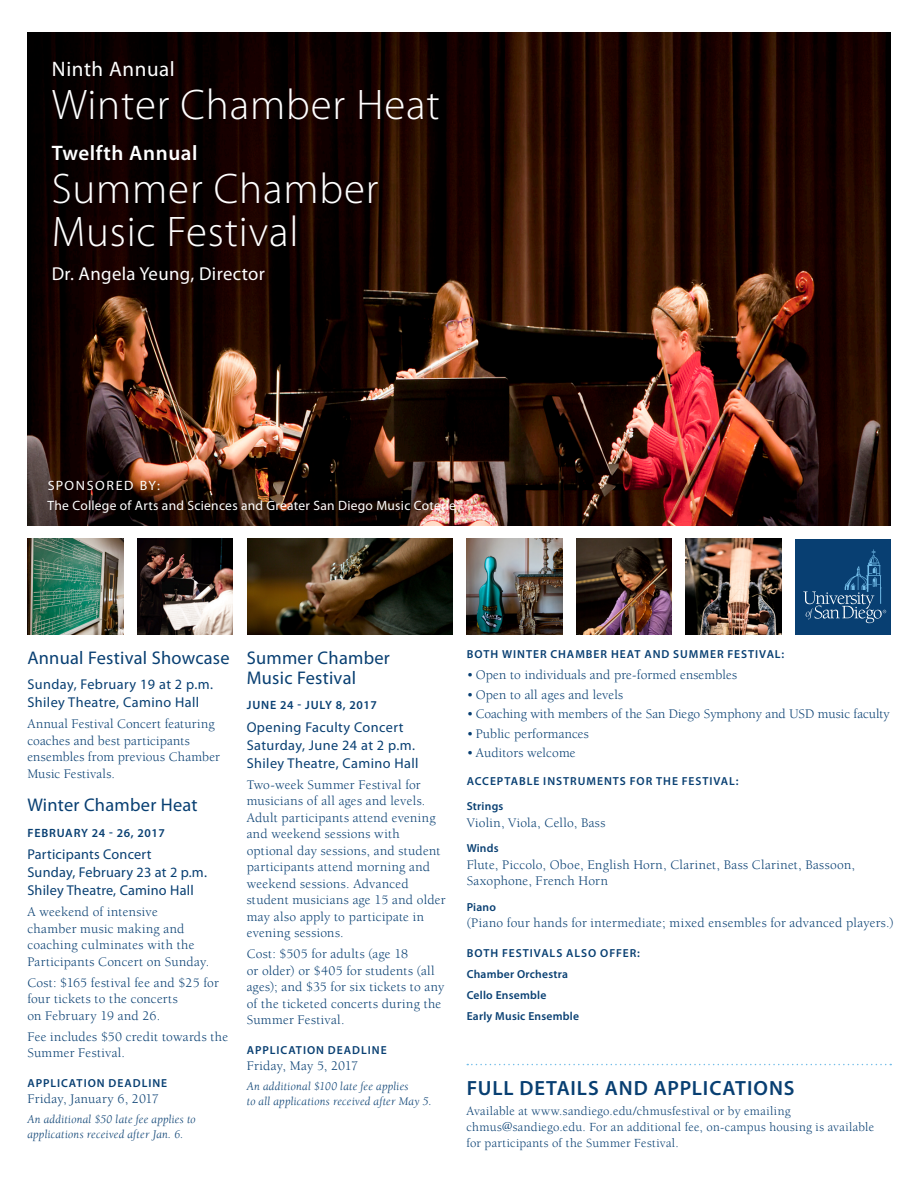
<style>
.page{position:relative;width:918px;height:1188px;background:#fff}
.page>*{position:absolute;margin:0;border:0;box-sizing:border-box;transform-origin:0 0}
.Chamber_Titles__Summ{font:300 43.05px/43px "Myriad Pro";letter-spacing:.02em;color:#fff}
.Chamber_Title__winte{font:300 43.05px "Myriad Pro";letter-spacing:.02em;color:#fff}
.Annual_title{font:600 21px "Myriad Pro";letter-spacing:.03em;color:#fff}
.Annual_title-2{font:21px "Myriad Pro";letter-spacing:.03em;color:#fff}
.sub-heads_copy_no{font:600 20.7px "Myriad Pro";letter-spacing:.045em;color:#083f72}
.Dr__Angela_Yeung{font:18.75px "Myriad Pro";letter-spacing:.02em;color:#fff}
.t1{font:18.3px/20.2px "Myriad Pro";letter-spacing:.015em;color:#083f72}
.time_and_place{font:14.25px/18px "Myriad Pro";letter-spacing:.03em;color:#083f72}
.Body_paragraph{font:13.5px/16.5px "Berkeley Std";letter-spacing:.015em;color:#083f72}
.Sponsored_by_on_Flye{font:13.5px/19.5px "Myriad Pro";letter-spacing:.02em;color:#fff;scale:1.04 1}
.website{font:12.75px/15.8px "Berkeley Std";letter-spacing:.025em;color:#083f72}
.Body_paragraph-2{font:italic 12px/15px "Berkeley Std";letter-spacing:.02em;color:#083f72}
.time_and_place-2{font:600 12px "Myriad Pro";letter-spacing:.05em;color:#083f72}
.sub-heads_copy_no-2{font:600 11.7px "Myriad Pro";letter-spacing:.085em;color:#083f72}
.music_instruments{font:600 11.7px "Myriad Pro";letter-spacing:.02em;color:#083f72}
.Body_paragraph-3{font:600 11.7px "Myriad Pro";letter-spacing:.085em;color:#083f72}
</style>
<div class="page">
<svg style="left:467px;top:1064px;width:424px;height:1px"></svg>
<img style="left:27px;top:32px;width:864px;height:493px">
<div style="left:796px;top:539px;width:95px;height:95px;background:#083f72"></div>
<svg style="left:803px;top:549px;width:83px;height:74px"></svg>
<img style="left:686px;top:539px;width:96px;height:95px">
<img style="left:576px;top:539px;width:96px;height:95px">
<img style="left:247px;top:539px;width:206px;height:95px">
<img style="left:27px;top:539px;width:96px;height:95px">
<img style="left:467px;top:539px;width:95px;height:95px">
<img style="left:137px;top:539px;width:96px;height:95px">
<p class="Annual_title-2" style="left:52px;top:56px;width:125px">Ninth Annual</p>
<p class="Chamber_Title__winte" style="left:52px;top:81px;width:390px">Winter Chamber Heat</p>
<p class="Annual_title" style="left:52px;top:139px;width:147px">Twelfth Annual</p>
<p class="Chamber_Titles__Summ" style="left:52px;top:167px;width:328px">Summer Chamber<br>Music Festival</p>
<p class="Dr__Angela_Yeung" style="left:52px;top:262px;width:215px">Dr. Angela Yeung, Director</p>
<p class="Sponsored_by_on_Flye" style="left:48px;top:476px;width:394px">SPONSORED BY:<br>The College of Arts and Sciences and Greater San Diego Music Coterie</p>
<p class="t1" style="left:27px;top:647px;width:204px">Annual Festival Showcase</p>
<p class="time_and_place" style="left:27px;top:675px;width:187px">Sunday, February 19 at 2 p.m.<br>Shiley Theatre, Camino Hall</p>
<p class="Body_paragraph" style="left:27px;top:716px;width:194px">Annual Festival Concert featuring coaches and best participants ensembles from previous Chamber<br>Music Festivals.</p>
<p class="t1" style="left:27px;top:795px;width:172px">Winter Chamber Heat</p>
<p class="time_and_place-2" style="left:27px;top:825px;width:139px">FEBRUARY 24 - 26, 2017</p>
<p class="time_and_place" style="left:27px;top:845px;width:126px">Participants Concert</p>
<p class="time_and_place" style="left:27px;top:863px;width:181px">Sunday, February 23 at 2 p.m.</p>
<p class="time_and_place" style="left:27px;top:881px;width:168px">Shiley Theatre, Camino Hall</p>
<p class="Body_paragraph" style="left:27px;top:904px;width:183px">A weekend of intensive chamber music making and coaching culminates with the<br>Participants Concert on Sunday.</p>
<p class="Body_paragraph" style="left:27px;top:975px;width:193px">Cost: $165 festival fee and $25 for four tickets to the concerts<br>on February 19 and 26.</p>
<p class="Body_paragraph" style="left:27px;top:1029px;width:202px">Fee includes $50 credit towards the<br>Summer Festival.</p>
<p class="sub-heads_copy_no-2" style="left:27px;top:1075px;width:141px">APPLICATION DEADLINE</p>
<p class="Body_paragraph" style="left:27px;top:1091px;width:133px">Friday, January 6, 2017</p>
<p class="Body_paragraph-2" style="left:27px;top:1112px;width:170px">An additional $50 late fee applies to applications received after Jan. 6.</p>
<p class="t1" style="left:247px;top:647px;width:145px">Summer Chamber<br>Music Festival</p>
<p class="time_and_place-2" style="left:247px;top:698px;width:132px">JUNE 24 - JULY 8, 2017</p>
<p class="time_and_place" style="left:247px;top:718px;width:158px">Opening Faculty Concert</p>
<p class="time_and_place" style="left:247px;top:736px;width:170px">Saturday, June 24 at 2 p.m.</p>
<p class="time_and_place" style="left:247px;top:754px;width:173px">Shiley Theatre, Camino Hall</p>
<p class="Body_paragraph" style="left:247px;top:777px;width:200px">Two-week Summer Festival for musicians of all ages and levels.<br>Adult participants attend evening and weekend sessions with optional day sessions, and student participants attend morning and weekend sessions. Advanced student musicians age 15 and older may also apply to participate in evening sessions.</p>
<p class="Body_paragraph" style="left:247px;top:946px;width:199px">Cost: $505 for adults (age 18<br>or older) or $405 for students (all ages); and $35 for six tickets to any of the ticketed concerts during the<br>Summer Festival.</p>
<p class="sub-heads_copy_no-2" style="left:247px;top:1042px;width:141px">APPLICATION DEADLINE</p>
<p class="Body_paragraph" style="left:247px;top:1058px;width:113px">Friday, May 5, 2017</p>
<p class="Body_paragraph-2" style="left:247px;top:1079px;width:186px">An additional $100 late fee applies<br>to all applications received after May 5.</p>
<p class="Body_paragraph-3" style="left:467px;top:647px;width:319px">BOTH WINTER CHAMBER HEAT AND SUMMER FESTIVAL:</p>
<p class="Body_paragraph" style="left:467px;top:667px;width:272px">• Open to individuals and pre-formed ensembles</p>
<p class="Body_paragraph" style="left:467px;top:686px;width:158px">• Open to all ages and levels</p>
<p class="Body_paragraph" style="left:467px;top:706px;width:425px">• Coaching with members of the San Diego Symphony and USD music faculty</p>
<p class="Body_paragraph" style="left:467px;top:725px;width:124px">• Public performances</p>
<p class="Body_paragraph" style="left:467px;top:745px;width:111px">• Auditors welcome</p>
<p class="sub-heads_copy_no-2" style="left:467px;top:773px;width:273px">ACCEPTABLE INSTRUMENTS FOR THE FESTIVAL:</p>
<p class="music_instruments" style="left:467px;top:799px;width:38px">Strings</p>
<p class="Body_paragraph" style="left:467px;top:815px;width:140px">Violin, Viola, Cello, Bass</p>
<p class="music_instruments" style="left:467px;top:841px;width:34px">Winds</p>
<p class="Body_paragraph" style="left:467px;top:857px;width:390px">Flute, Piccolo, Oboe, English Horn, Clarinet, Bass Clarinet, Bassoon,<br>Saxophone, French Horn</p>
<p class="music_instruments" style="left:467px;top:899px;width:31px">Piano</p>
<p class="Body_paragraph" style="left:467px;top:915px;width:428px">(Piano four hands for intermediate; mixed ensembles for advanced players.)</p>
<p class="sub-heads_copy_no-2" style="left:467px;top:945px;width:175px">BOTH FESTIVALS ALSO OFFER:</p>
<p class="music_instruments" style="left:467px;top:966px;width:103px">Chamber Orchestra</p>
<p class="music_instruments" style="left:467px;top:987px;width:81px">Cello Ensemble</p>
<p class="music_instruments" style="left:467px;top:1008px;width:114px">Early Music Ensemble</p>
<p class="sub-heads_copy_no" style="left:467px;top:1075px;width:329px">FULL DETAILS AND APPLICATIONS</p>
<p class="website" style="left:467px;top:1104px;width:409px">Available at www.sandiego.edu/chmusfestival or by emailing chmus@sandiego.edu. For an additional fee, on-campus housing is available for participants of the Summer Festival.</p>
</div>
